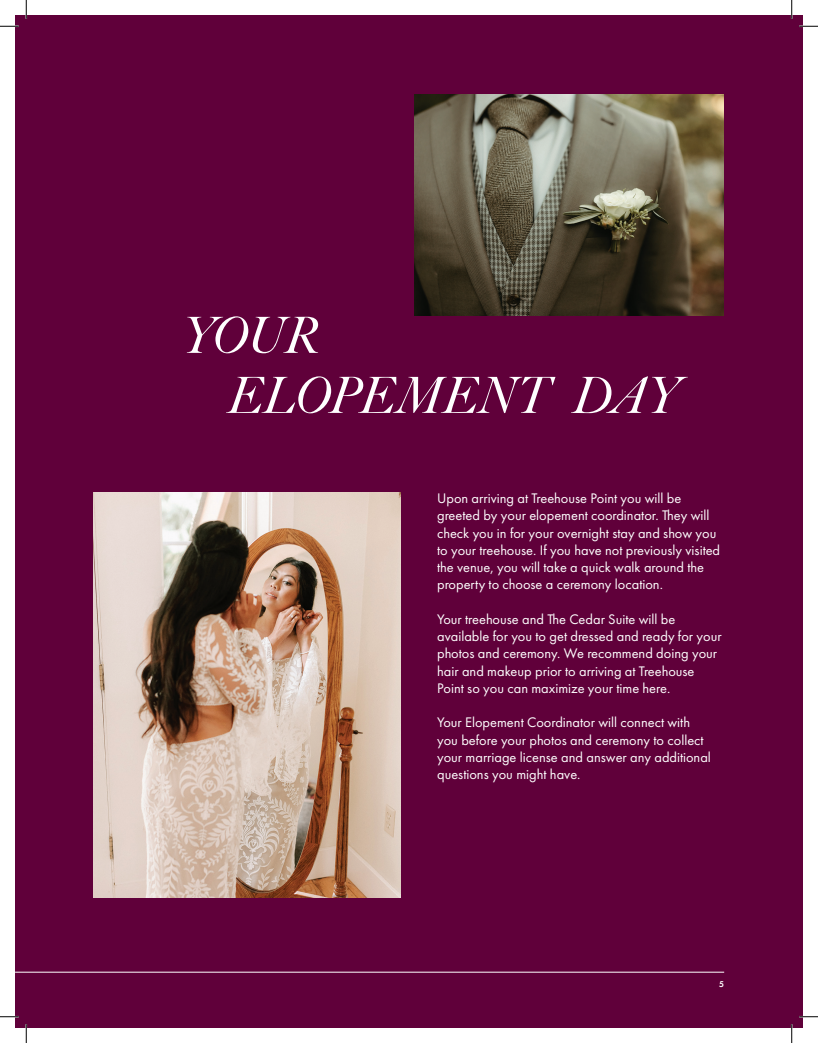
<style>
.page{position:relative;width:818px;height:1043px;background:#fff}
.page>*{position:absolute;margin:0;border:0;box-sizing:border-box;transform-origin:0 0}
.t1{font:italic 50px "Big Caslon FB";letter-spacing:.01em;color:#fff}
.t2{font:14.38px/17.2px "Futura PT";color:#fff}
.t3{font:600 8.75px "Futura PT";color:#fff}
</style>
<div class="page">
<div style="left:15px;top:15px;width:787px;height:1013px;background:#60003a"></div>
<img style="left:94px;top:492px;width:307px;height:405px">
<img style="left:414px;top:94px;width:310px;height:221px">
<hr style="left:15px;top:971px;width:709px;height:1px;background:#fff">
<svg style="left:0;top:25px;width:19px;height:2px"></svg>
<svg style="left:799px;top:25px;width:19px;height:2px"></svg>
<svg style="left:0;top:1015px;width:19px;height:2px"></svg>
<svg style="left:799px;top:1015px;width:19px;height:2px"></svg>
<svg style="left:25px;top:0;width:2px;height:19px"></svg>
<svg style="left:25px;top:1024px;width:2px;height:18px"></svg>
<svg style="left:790px;top:0;width:2px;height:19px"></svg>
<svg style="left:790px;top:1024px;width:2px;height:18px"></svg>
<p class="t1" style="left:183px;top:306px;width:137px">YOUR</p>
<p class="t1" style="left:228px;top:366px;width:452px">ELOPEMENT DAY</p>
<p class="t2" style="left:437px;top:489px;width:284px">Upon arriving at Treehouse Point you will be greeted by your elopement coordinator. They will check you in for your overnight stay and show you to your treehouse. If you have not previously visited the venue, you will take a quick walk around the property to choose a ceremony location.</p>
<p class="t2" style="left:437px;top:610px;width:286px">Your treehouse and The Cedar Suite will be available for you to get dressed and ready for your photos and ceremony. We recommend doing your hair and makeup prior to arriving at Treehouse Point so you can maximize your time here.</p>
<p class="t2" style="left:437px;top:714px;width:275px">Your Elopement Coordinator will connect with you before your photos and ceremony to collect your marriage license and answer any additional questions you might have.</p>
<p class="t3" style="left:719px;top:979px;width:6px">5</p>
</div>
